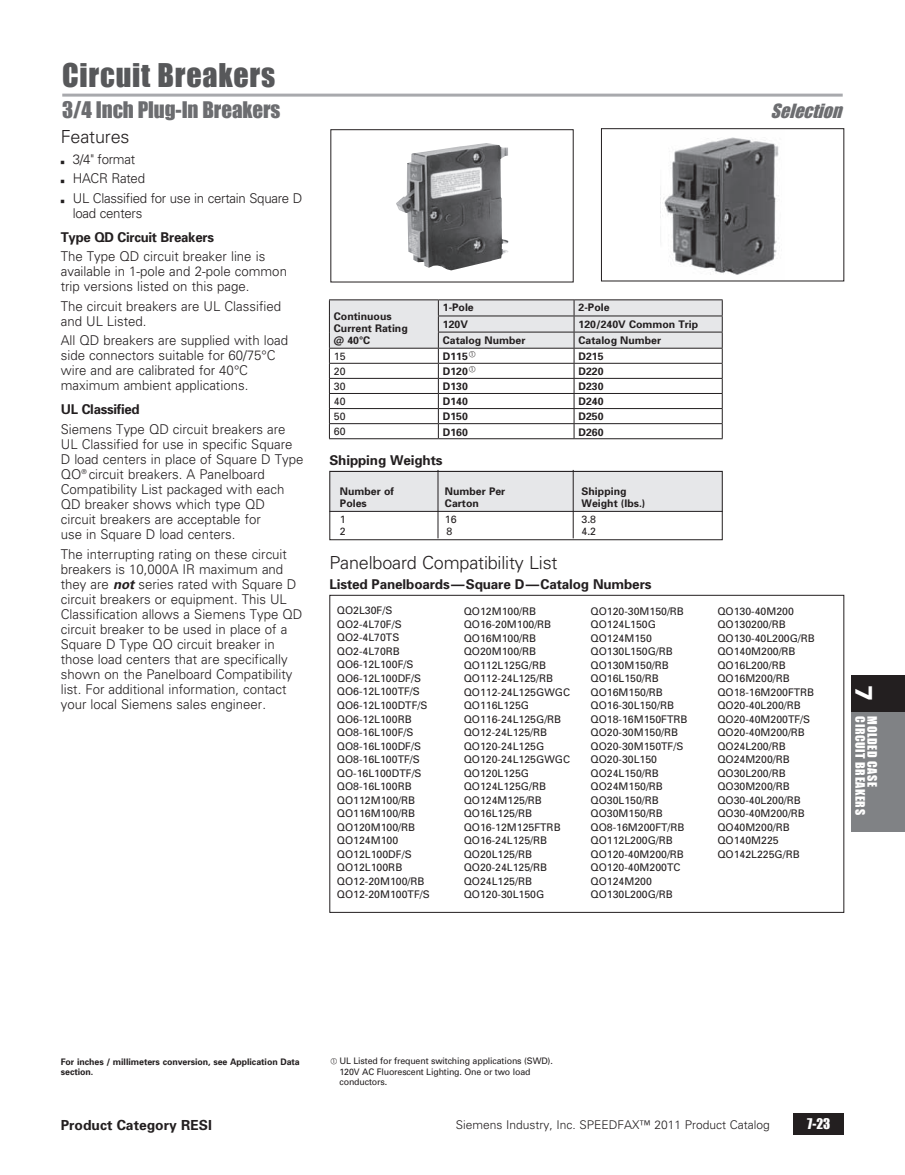
<style>
.page{position:relative;width:905px;height:1175px;background:#fff}
.page>*{position:absolute;margin:0;border:0;box-sizing:border-box;transform-origin:0 0}
.t1{font:30px "Impact";letter-spacing:.025em;color:#57585a}
.t2{font:21px "Impact";letter-spacing:-.005em;color:#6c6d70}
.t3{font:300 18px "Univers";letter-spacing:-.01em;color:#231f20}
.t4{font:italic 18px "Impact";color:#6c6d70}
.t5{font:700 13.8px "Univers";color:#231f20}
.t6{font:300 13.5px/15px "Univers";color:#231f20}
.t7{font:700 13.5px "Univers";letter-spacing:-.01em;color:#231f20}
.t8{font:300 13.5px/19.5px "Univers";letter-spacing:-.02em;color:#231f20}
.t9{font:13.5px "Impact";color:#fff}
.t10{font:300 12px "Univers";color:#231f20}
.t11{font:12px "Impact";letter-spacing:.05em;color:#fff}
.t12{font:10.5px/13.5px "Univers";color:#231f20}
.t13{font:700 10.5px/12px "Univers";color:#231f20}
.t14{font:9px/10.5px "Univers";letter-spacing:-.015em;color:#231f20}
.t15{font:700 9px/10.5px "Univers";letter-spacing:-.005em;color:#231f20}
.s1{font-family:"Universal Newswith Comm Pi";font-weight:400}
.s2{font-weight:700;font-style:italic}
.s3{font-family:"Univers";font-weight:900;font-size:24px}
</style>
<div class="page">
<div style="left:793px;top:1113px;width:51px;height:21px;background:#231f20"></div>
<div style="left:850px;top:711px;width:54px;height:121px;background:#808285"></div>
<div style="left:850px;top:675px;width:54px;height:36px;background:#231f20"></div>
<hr style="left:62px;top:94px;width:780px;height:3px;background:#a8a9ad">
<img style="left:396px;top:143px;width:113px;height:127px">
<div style="left:330px;top:129px;width:243px;height:153px;border:1px solid #231f20"></div>
<img style="left:660px;top:137px;width:119px;height:138px">
<div style="left:601px;top:128px;width:243px;height:153px;border:1px solid #231f20"></div>
<div style="left:329px;top:470px;width:393px;height:41px;background:#e6e7e9"></div>
<div style="left:329px;top:471px;width:393px;height:69px;border:1px solid #231f20"></div>
<hr style="left:329px;top:511px;width:393px;height:1px;background:#231f20">
<hr style="left:573px;top:470px;width:1px;height:68px;background:#231f20">
<hr style="left:437px;top:470px;width:1px;height:68px;background:#231f20">
<div style="left:329px;top:595px;width:515px;height:317px;border:1px solid #231f20"></div>
<hr style="left:329px;top:438px;width:109px;height:1px;background:#231f20">
<hr style="left:438px;top:438px;width:136px;height:1px;background:#231f20">
<hr style="left:574px;top:438px;width:148px;height:1px;background:#231f20">
<hr style="left:438px;top:299px;width:136px;height:1px;background:#231f20">
<hr style="left:574px;top:299px;width:148px;height:1px;background:#231f20">
<hr style="left:329px;top:299px;width:109px;height:1px;background:#231f20">
<svg style="left:329px;top:300px;width:394px;height:138px"></svg>
<hr style="left:329px;top:348px;width:109px;height:1px;background:#231f20">
<h1 class="t1" style="left:62px;top:57px;width:214px">Circuit Breakers</h1>
<h2 class="t2" style="left:62px;top:97px;width:220px">3/4 Inch Plug-In Breakers</h2>
<h3 class="t4" style="left:770px;top:100px;width:78px">Selection</h3>
<h3 class="t3" style="left:61px;top:126px;width:70px">Features</h3>
<p class="t8" style="left:61px;top:149px;width:243px"><span class="s1">b</span> 3/4" format<br><span class="s1">b</span> HACR Rated<br><span class="s1">b</span> UL Classified for use in certain Square D</p>
<p class="t8" style="left:73px;top:203px;width:71px">load centers</p>
<p class="t7" style="left:61px;top:228px;width:155px">Type QD Circuit Breakers</p>
<p class="t6" style="left:61px;top:249px;width:228px">The Type QD circuit breaker line is available in 1-pole and 2-pole common trip versions listed on this page.</p>
<p class="t6" style="left:61px;top:298px;width:222px">The circuit breakers are UL Classified and UL Listed.</p>
<p class="t6" style="left:61px;top:333px;width:229px">All QD breakers are supplied with load side connectors suitable for 60/75°C wire and are calibrated for 40°C maximum ambient applications.</p>
<p class="t7" style="left:61px;top:401px;width:80px">UL Classified</p>
<p class="t6" style="left:61px;top:421px;width:244px">Siemens Type QD circuit breakers are UL Classified for use in specific Square D load centers in place of Square D Type QO<sup>®</sup> circuit breakers. A Panelboard Compatibility List packaged with each QD breaker shows which type QD circuit breakers are acceptable for<br>use in Square D load centers.</p>
<p class="t6" style="left:61px;top:546px;width:243px">The interrupting rating on these circuit breakers is 10,000A IR maximum and they are <span class="s2">not</span> series rated with Square D circuit breakers or equipment. This UL Classification allows a Siemens Type QD circuit breaker to be used in place of a Square D Type QO circuit breaker in those load centers that are specifically shown on the Panelboard Compatibility list. For additional information, contact your local Siemens sales engineer.</p>
<p class="t13" style="left:334px;top:309px;width:75px">Continuous<br>Current Rating @ 40°C</p>
<p class="t13" style="left:443px;top:301px;width:32px">1-Pole</p>
<p class="t13" style="left:578px;top:301px;width:32px">2-Pole</p>
<p class="t13" style="left:443px;top:317px;width:27px">120V</p>
<p class="t13" style="left:578px;top:317px;width:121px">120/240V Common Trip</p>
<p class="t13" style="left:443px;top:333px;width:84px">Catalog Number</p>
<p class="t13" style="left:578px;top:333px;width:84px">Catalog Number</p>
<p class="t12" style="left:334px;top:349px;width:13px">15</p>
<p class="t13" style="left:443px;top:350px;width:34px">D115 <sup>A</sup></p>
<p class="t13" style="left:578px;top:350px;width:27px">D215</p>
<p class="t12" style="left:334px;top:364px;width:13px">20</p>
<p class="t13" style="left:443px;top:365px;width:34px">D120 <sup>A</sup></p>
<p class="t13" style="left:578px;top:365px;width:27px">D220</p>
<p class="t12" style="left:334px;top:379px;width:13px">30</p>
<p class="t13" style="left:443px;top:380px;width:27px">D130</p>
<p class="t13" style="left:578px;top:380px;width:27px">D230</p>
<p class="t12" style="left:334px;top:394px;width:13px">40</p>
<p class="t13" style="left:443px;top:395px;width:27px">D140</p>
<p class="t13" style="left:578px;top:395px;width:27px">D240</p>
<p class="t12" style="left:334px;top:409px;width:13px">50</p>
<p class="t13" style="left:443px;top:410px;width:27px">D150</p>
<p class="t13" style="left:578px;top:410px;width:27px">D250</p>
<p class="t12" style="left:334px;top:425px;width:13px">60</p>
<p class="t13" style="left:443px;top:425px;width:27px">D160</p>
<p class="t13" style="left:578px;top:425px;width:27px">D260</p>
<p class="t7" style="left:329px;top:452px;width:115px">Shipping Weights</p>
<p class="t13" style="left:340px;top:484px;width:55px">Number of</p>
<p class="t13" style="left:445px;top:484px;width:62px">Number Per</p>
<p class="t13" style="left:581px;top:484px;width:46px">Shipping</p>
<p class="t13" style="left:340px;top:496px;width:28px">Poles</p>
<p class="t13" style="left:445px;top:496px;width:35px">Carton</p>
<p class="t13" style="left:581px;top:496px;width:65px">Weight (lbs.)</p>
<p class="t12" style="left:340px;top:512px;width:7px">1</p>
<p class="t12" style="left:445px;top:512px;width:13px">16</p>
<p class="t12" style="left:581px;top:512px;width:16px">3.8</p>
<p class="t12" style="left:340px;top:524px;width:7px">2</p>
<p class="t12" style="left:446px;top:524px;width:7px">8</p>
<p class="t12" style="left:581px;top:524px;width:16px">4.2</p>
<h3 class="t3" style="left:329px;top:552px;width:230px">Panelboard Compatibility List</h3>
<p class="t7" style="left:329px;top:576px;width:323px">Listed Panelboards—Square D—Catalog Numbers</p>
<p class="t12" style="left:337px;top:604px;width:94px">QO2L30F/S<br>QO2-4L70F/S<br>QO2-4L70TS<br>QO2-4L70RB<br>QO6-12L100F/S<br>QO6-12L100DF/S<br>QO6-12L100TF/S<br>QO6-12L100DTF/S<br>QO6-12L100RB<br>QO8-16L100F/S<br>QO8-16L100DF/S<br>QO8-16L100TF/S<br>QO-16L100DTF/S<br>QO8-16L100RB<br>QO112M100/RB<br>QO116M100/RB<br>QO120M100/RB<br>QO124M100<br>QO12L100DF/S<br>QO12L100RB<br>QO12-20M100/RB<br>QO12-20M100TF/S</p>
<p class="t12" style="left:463px;top:604px;width:108px">QO12M100/RB<br>QO16-20M100/RB<br>QO16M100/RB<br>QO20M100/RB<br>QO112L125G/RB<br>QO112-24L125/RB<br>QO112-24L125GWGC<br>QO116L125G<br>QO116-24L125G/RB<br>QO12-24L125/RB<br>QO120-24L125G<br>QO120-24L125GWGC<br>QO120L125G<br>QO124L125G/RB<br>QO124M125/RB<br>QO16L125/RB<br>QO16-12M125FTRB<br>QO16-24L125/RB<br>QO20L125/RB<br>QO20-24L125/RB<br>QO24L125/RB<br>QO120-30L150G</p>
<p class="t12" style="left:590px;top:604px;width:98px">QO120-30M150/RB<br>QO124L150G<br>QO124M150<br>QO130L150G/RB<br>QO130M150/RB<br>QO16L150/RB<br>QO16M150/RB<br>QO16-30L150/RB<br>QO18-16M150FTRB<br>QO20-30M150/RB<br>QO20-30M150TF/S<br>QO20-30L150<br>QO24L150/RB<br>QO24M150/RB<br>QO30L150/RB<br>QO30M150/RB<br>QO8-16M200FT/RB<br>QO112L200G/RB<br>QO120-40M200/RB<br>QO120-40M200TC<br>QO124M200<br>QO130L200G/RB</p>
<p class="t12" style="left:717px;top:604px;width:99px">QO130-40M200<br>QO130200/RB<br>QO130-40L200G/RB<br>QO140M200/RB<br>QO16L200/RB<br>QO16M200/RB<br>QO18-16M200FTRB<br>QO20-40L200/RB<br>QO20-40M200TF/S<br>QO20-40M200/RB<br>QO24L200/RB<br>QO24M200/RB<br>QO30L200/RB<br>QO30M200/RB<br>QO30-40L200/RB<br>QO30-40M200/RB<br>QO40M200/RB<br>QO140M225<br>QO142L225G/RB</p>
<p class="t11" style="left:867px;top:685px;width:131px;rotate:90deg"><span class="s3">7</span> CIRCUIT BREAKERS</p>
<p class="t11" style="left:879px;top:716px;width:72px;rotate:90deg">MOLDED CASE</p>
<p class="t15" style="left:61px;top:1055px;width:240px">For inches / millimeters conversion, see Application Data section.</p>
<p class="t14" style="left:339px;top:1055px;width:215px;text-indent:-9px"><sup>A</sup> UL Listed for frequent switching applications (SWD).<br>120V AC Fluorescent Lighting. One or two load conductors.</p>
<h3 class="t5" style="left:61px;top:1115px;width:153px">Product Category RESI</h3>
<p class="t10" style="left:455px;top:1117px;width:316px">Siemens Industry, Inc. SPEEDFAX™ 2011 Product Catalog</p>
<p class="t9" style="left:807px;top:1115px;width:25px">7-23</p>
</div>
